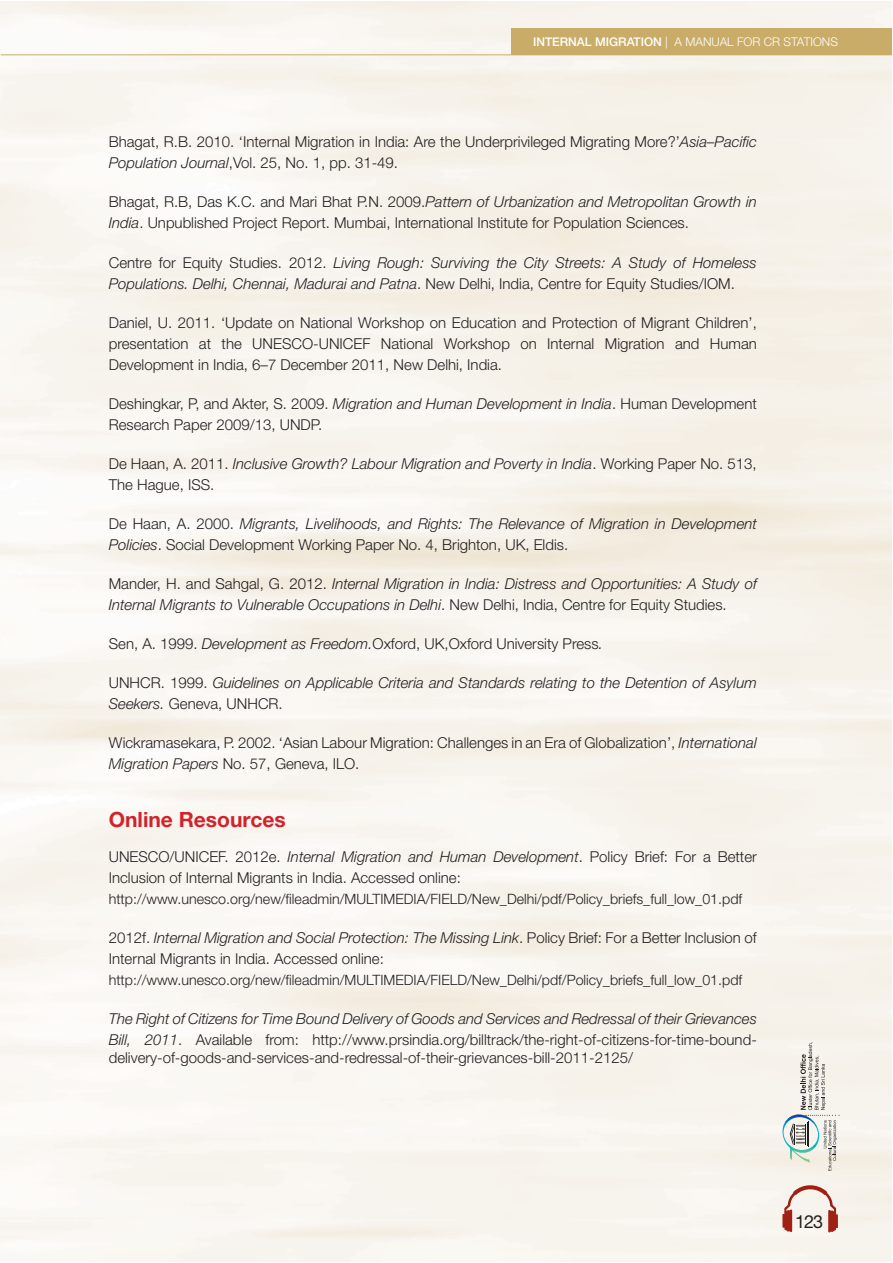
<style>
.page{position:relative;width:893px;height:1263px;background:#fff}
.page>*{position:absolute;margin:0;border:0;box-sizing:border-box;transform-origin:0 0}
.t1{font:700 21px "Helvetica Neue LT Std";color:#d2232a}
.t2{font:18px "Helvetica Neue LT Std";color:#231f20}
.t3{font:300 15px/21px "Helvetica Neue LT Std";color:#231f20}
.t4{font:italic 300 15px/21px "Helvetica Neue LT Std";color:#231f20}
.t5{font:300 14.25px "Helvetica Neue LT Std";color:#231f20}
.t6{font:300 12px "Helvetica Neue LT Std";color:#fff}
.s1{font-weight:500}
.s2{font-style:italic}
.s3{font-style:normal}
</style>
<div class="page">
<div style="left:511px;top:28px;width:381px;height:27px;background:#c9ac68"></div>
<svg style="left:782px;top:1183px;width:56px;height:49px;background:#e3c3bb"></svg>
<hr style="left:1px;top:54px;width:891px;height:1px;background:#c9ac68">
<svg style="left:781px;top:1042px;width:58px;height:129px;background:#ddddd7"></svg>
<p class="t6" style="left:533px;top:38px;width:306px"><span class="s1">INTERNAL MIGRATION</span> | A MANUAL FOR CR STATIONS</p>
<p class="t3" style="left:109px;top:133px;width:649px">Bhagat, R.B. 2010. ‘Internal Migration in India: Are the Underprivileged Migrating More?’<span class="s2">Asia–Pacific<br>Population Journal</span>,Vol. 25, No. 1, pp. 31-49.</p>
<p class="t3" style="left:109px;top:193px;width:649px">Bhagat, R.B, Das K.C. and Mari Bhat P.N. 2009.<span class="s2">Pattern of Urbanization and Metropolitan Growth in<br>India</span>. Unpublished Project Report. Mumbai, International Institute for Population Sciences.</p>
<p class="t4" style="left:109px;top:253px;width:649px"><span class="s3">Centre for Equity Studies. 2012.</span> Living Rough: Surviving the City Streets: A Study of Homeless<br>Populations. Delhi, Chennai, Madurai and Patna<span class="s3">. New Delhi, India, Centre for Equity Studies/IOM.</span></p>
<p class="t3" style="left:109px;top:313px;width:649px;text-align:justify">Daniel, U. 2011. ‘Update on National Workshop on Education and Protection of Migrant Children’, presentation at the UNESCO-UNICEF National Workshop on Internal Migration and Human Development in India, 6–7 December 2011, New Delhi, India.</p>
<p class="t3" style="left:109px;top:394px;width:650px">Deshingkar, P, and Akter, S. 2009. <span class="s2">Migration and Human Development in India</span>. Human Development<br>Research Paper 2009/13, UNDP.</p>
<p class="t4" style="left:109px;top:454px;width:649px"><span class="s3">De Haan, A. 2011.</span> Inclusive Growth? Labour Migration and Poverty in India<span class="s3">. Working Paper No. 513,<br>The Hague, ISS.</span></p>
<p class="t4" style="left:109px;top:514px;width:650px"><span class="s3">De Haan, A. 2000.</span> Migrants, Livelihoods, and Rights: The Relevance of Migration in Development<br>Policies<span class="s3">. Social Development Working Paper No. 4, Brighton, UK, Eldis.</span></p>
<p class="t4" style="left:109px;top:574px;width:649px"><span class="s3">Mander, H. and Sahgal, G. 2012.</span> Internal Migration in India: Distress and Opportunities: A Study of<br>Internal Migrants to Vulnerable Occupations in Delhi<span class="s3">. New Delhi, India, Centre for Equity Studies.</span></p>
<p class="t3" style="left:109px;top:634px;width:496px">Sen, A. 1999. <span class="s2">Development as Freedom.</span>Oxford, UK,Oxford University Press<span class="s2">.</span></p>
<p class="t4" style="left:109px;top:673px;width:649px"><span class="s3">UNHCR. 1999.</span> Guidelines on Applicable Criteria and Standards relating to the Detention of Asylum<br>Seekers. <span class="s3">Geneva, UNHCR.</span></p>
<p class="t3" style="left:109px;top:733px;width:649px">Wickramasekara, P. 2002. ‘Asian Labour Migration: Challenges in an Era of Globalization’, <span class="s2">International<br>Migration Papers</span> No. 57, Geneva, ILO.</p>
<h1 class="t1" style="left:109px;top:812px;width:178px">Online Resources</h1>
<p class="t3" style="left:109px;top:847px;width:649px">UNESCO/UNICEF. 2012e. <span class="s2">Internal Migration and Human Development</span>. Policy Brief: For a Better<br>Inclusion of Internal Migrants in India. Accessed online:</p>
<p class="t5" style="left:109px;top:894px;width:635px">http://www.unesco.org/new/fileadmin/MULTIMEDIA/FIELD/New_Delhi/pdf/Policy_briefs_full_low_01.pdf</p>
<p class="t3" style="left:109px;top:928px;width:649px">2012f. <span class="s2">Internal Migration and Social Protection: The Missing Link</span>. Policy Brief: For a Better Inclusion of<br>Internal Migrants in India. Accessed online:</p>
<p class="t5" style="left:109px;top:975px;width:635px">http://www.unesco.org/new/fileadmin/MULTIMEDIA/FIELD/New_Delhi/pdf/Policy_briefs_full_low_01.pdf</p>
<p class="t4" style="left:109px;top:1009px;width:650px">The Right of Citizens for Time Bound Delivery of Goods and Services and Redressal of their Grievances<br>Bill, 2011<span class="s3">. Available from: http://www.prsindia.org/billtrack/the-right-of-citizens-for-time-bound-</span></p>
<p class="t3" style="left:109px;top:1048px;width:526px">delivery-of-goods-and-services-and-redressal-of-their-grievances-bill-2011-2125/</p>
<p class="t2" style="left:795px;top:1212px;width:30px">123</p>
</div>
